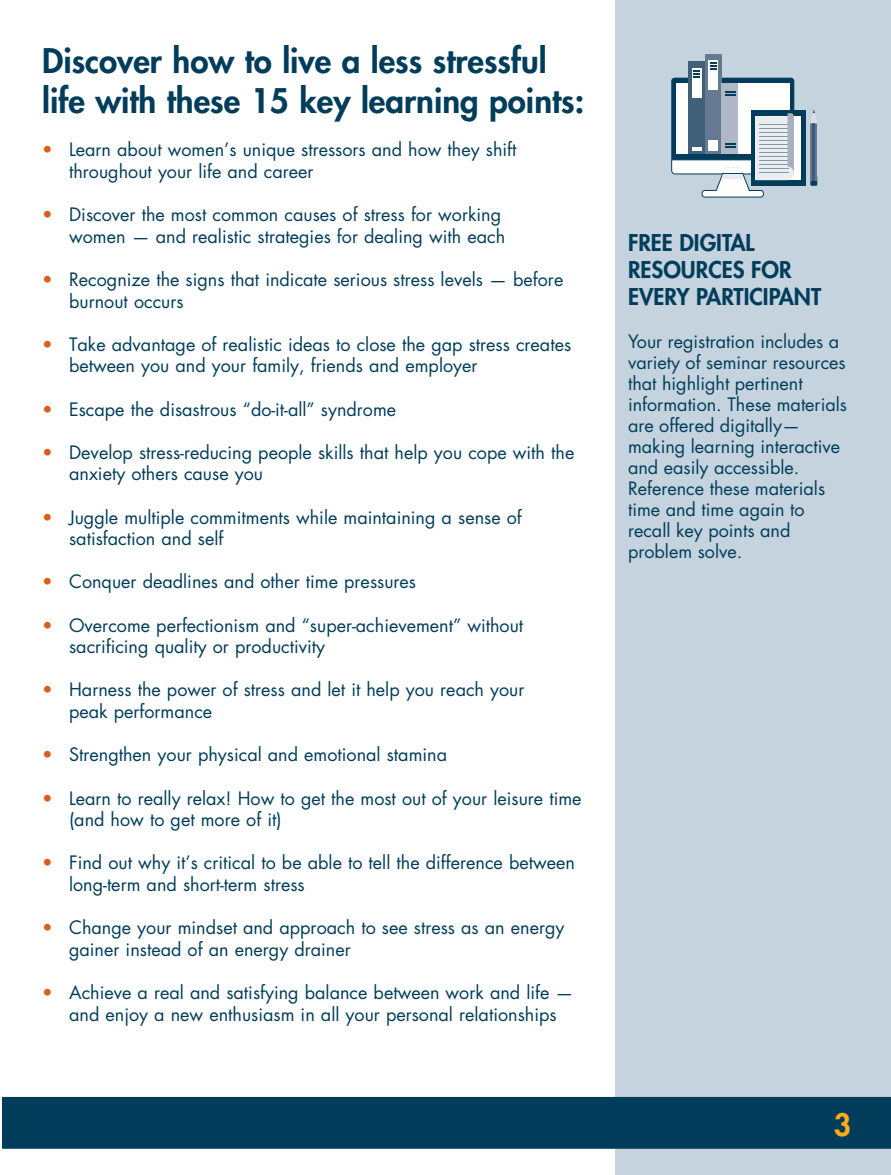
<style>
.page{position:relative;width:891px;height:1175px;background:#fff}
.page>*{position:absolute;margin:0;border:0;box-sizing:border-box;transform-origin:0 0}
.t1{font:800 33px/39.6px "Futura Std";color:#013d5a}
.t2{font:800 30px "Futura Std";color:#faaf18}
.t3{font:800 22.5px/27px "Futura Std";color:#013d5a}
.t4{font:18px/21.6px "Futura Std";color:#013d5a}
.s1{color:#db5c1c}
</style>
<div class="page">
<div style="left:616px;top:0;width:275px;height:1174px;background:#c4d3dd"></div>
<div style="left:2px;top:1096px;width:889px;height:52px;background:#013d5a"></div>
<div style="left:702px;top:190px;width:62px;height:7px;background:#fff;border:1px solid #013d5a;border-radius:3px"></div>
<div style="left:705px;top:54px;width:17px;height:100px;background:#667991"></div>
<div style="left:709px;top:60px;width:9px;height:30px;background:#fff"></div>
<div style="left:751px;top:111px;width:54px;height:75px;background:#013d5a"></div>
<div style="left:755px;top:116px;width:46px;height:64px;background:#fff"></div>
<svg style="left:671px;top:62px;width:124px;height:130px"></svg>
<svg style="left:810px;top:175px;width:7px;height:11px"></svg>
<svg style="left:810px;top:123px;width:7px;height:57px"></svg>
<svg style="left:811px;top:109px;width:6px;height:14px"></svg>
<hr style="left:813px;top:123px;width:2px;height:57px;background:#3d5c77">
<p class="t1" style="left:42px;top:41px;width:544px">Discover how to live a less stressful life with these 15 key learning points:</p>
<p class="t4" style="left:69px;top:139px;width:449px;text-indent:-27px"><span class="s1">•</span> Learn about women’s unique stressors and how they shift throughout your life and career</p>
<p class="t4" style="left:42px;top:204px;width:461px"><span class="s1">•</span> Discover the most common causes of stress for working</p>
<p class="t4" style="left:69px;top:225px;width:438px">women — and realistic strategies for dealing with each</p>
<p class="t4" style="left:69px;top:269px;width:496px;text-indent:-27px"><span class="s1">•</span> Recognize the signs that indicate serious stress levels — before burnout occurs</p>
<p class="t4" style="left:69px;top:333px;width:504px;text-indent:-27px"><span class="s1">•</span> Take advantage of realistic ideas to close the gap stress creates between you and your family, friends and employer</p>
<p class="t4" style="left:42px;top:398px;width:356px"><span class="s1">•</span> Escape the disastrous “do-it-all” syndrome</p>
<p class="t4" style="left:69px;top:441px;width:507px;text-indent:-27px"><span class="s1">•</span> Develop stress-reducing people skills that help you cope with the anxiety others cause you</p>
<p class="t4" style="left:69px;top:506px;width:454px;text-indent:-27px"><span class="s1">•</span> Juggle multiple commitments while maintaining a sense of satisfaction and self</p>
<p class="t4" style="left:42px;top:571px;width:376px"><span class="s1">•</span> Conquer deadlines and other time pressures</p>
<p class="t4" style="left:69px;top:614px;width:456px;text-indent:-27px"><span class="s1">•</span> Overcome perfectionism and “super-achievement” without sacrificing quality or productivity</p>
<p class="t4" style="left:42px;top:679px;width:484px"><span class="s1">•</span> Harness the power of stress and let it help you reach your</p>
<p class="t4" style="left:69px;top:701px;width:145px">peak performance</p>
<p class="t4" style="left:42px;top:744px;width:407px"><span class="s1">•</span> Strengthen your physical and emotional stamina</p>
<p class="t4" style="left:69px;top:787px;width:514px;text-indent:-27px"><span class="s1">•</span> Learn to really relax! How to get the most out of your leisure time (and how to get more of it)</p>
<p class="t4" style="left:69px;top:852px;width:507px;text-indent:-27px"><span class="s1">•</span> Find out why it’s critical to be able to tell the difference between long-term and short-term stress</p>
<p class="t4" style="left:69px;top:917px;width:497px;text-indent:-27px"><span class="s1">•</span> Change your mindset and approach to see stress as an energy gainer instead of an energy drainer</p>
<p class="t4" style="left:42px;top:981px;width:533px;text-align:center"><span class="s1">•</span> Achieve a real and satisfying balance between work and life — and enjoy a new enthusiasm in all your personal relationships</p>
<p class="t3" style="left:628px;top:229px;width:195px">FREE DIGITAL<br>RESOURCES FOR<br>EVERY PARTICIPANT</p>
<p class="t4" style="left:628px;top:330px;width:221px;line-height:21px">Your registration includes a variety of seminar resources that highlight pertinent information. These materials are offered digitally— making learning interactive and easily accessible.<br>Reference these materials time and time again to recall key points and problem solve.</p>
<p class="t2" style="left:834px;top:1105px;width:19px">3</p>
</div>
